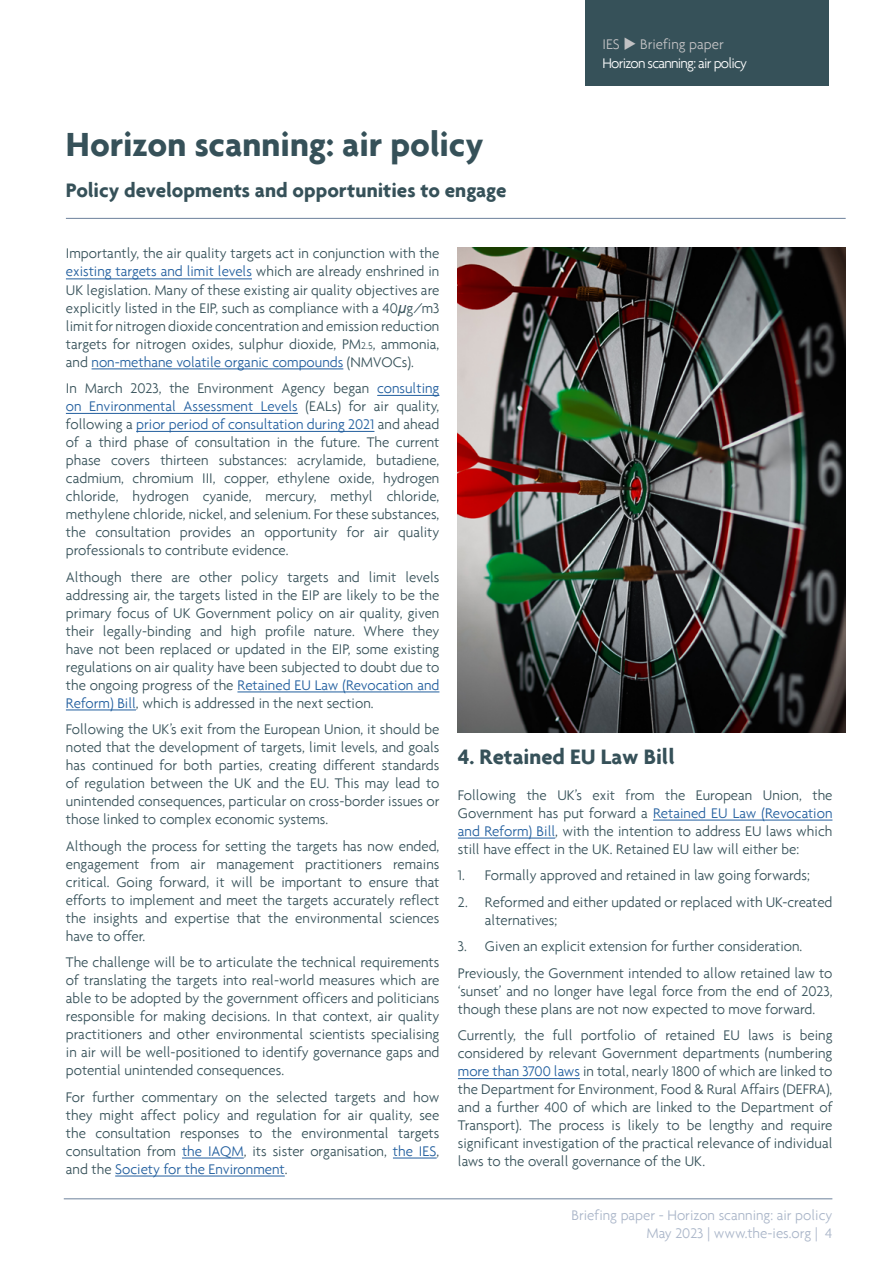
<style>
.page{position:relative;width:893px;height:1263px;background:#fff}
.page>*{position:absolute;margin:0;border:0;box-sizing:border-box;transform-origin:0 0}
.t1{font:700 36px "Agenda";letter-spacing:-.005em;color:#365159}
.t2{font:700 22.5px "Agenda";color:#365159}
.t3{font:700 21px "Agenda";color:#365159}
.t4{font:300 15px/18px "Agenda";color:#365159;text-align:justify}
.t5{font:300 15px/18px "Agenda";color:#aab6c9;text-align:right}
.t6{font:300 15px/19.5px "Agenda";letter-spacing:-.05em;color:#fff}
.s1{color:#c2c2c4}
.s2{color:#215e9e}
.s3{font-family:"Arial";font-weight:400;font-style:italic}
.s4{font-size:10.5px}
</style>
<div class="page">
<div style="left:585px;top:0;width:244px;height:85px;background:#365159"></div>
<hr style="left:64px;top:1198px;width:768px;height:1px;background:#6c819b">
<hr style="left:66px;top:279px;width:186px;height:1px;background:#215e9e">
<hr style="left:92px;top:369px;width:251px;height:1px;background:#215e9e">
<hr style="left:377px;top:395px;width:62px;height:1px;background:#215e9e">
<hr style="left:66px;top:413px;width:232px;height:1px;background:#215e9e">
<hr style="left:136px;top:431px;width:238px;height:1px;background:#215e9e">
<hr style="left:237px;top:692px;width:202px;height:1px;background:#215e9e">
<hr style="left:66px;top:710px;width:70px;height:1px;background:#215e9e">
<hr style="left:182px;top:1158px;width:62px;height:1px;background:#215e9e">
<hr style="left:393px;top:1158px;width:44px;height:1px;background:#215e9e">
<hr style="left:115px;top:1176px;width:170px;height:1px;background:#215e9e">
<hr style="left:653px;top:820px;width:179px;height:1px;background:#215e9e">
<hr style="left:458px;top:838px;width:97px;height:1px;background:#215e9e">
<hr style="left:458px;top:1078px;width:122px;height:1px;background:#215e9e">
<hr style="left:66px;top:218px;width:780px;height:1px;background:#6c819b">
<img style="left:458px;top:247px;width:388px;height:485px">
<h1 class="t1" style="left:66px;top:122px;width:419px">Horizon scanning: air policy</h1>
<h3 class="t3" style="left:66px;top:178px;width:442px">Policy developments and opportunities to engage</h3>
<p class="t6" style="left:602px;top:34px;width:146px"><span class="s1">IES</span> <span class="s1">◆ Briefing paper<br></span>Horizon scanning: air policy</p>
<p class="t4" style="left:66px;top:244px;width:375px">Importantly, the air quality targets act in conjunction with the <span class="s2">existing targets and limit levels</span> which are already enshrined in UK legislation. Many of these existing air quality objectives are explicitly listed in the EIP, such as compliance with a 40<span class="s3">µ</span>g/m3 limit for nitrogen dioxide concentration and emission reduction targets for nitrogen oxides, sulphur dioxide, PM<span class="s4">2.5</span>, ammonia, and <span class="s2">non-methane volatile organic compounds</span> (NMVOCs).</p>
<p class="t4" style="left:66px;top:379px;width:375px">In March 2023, the Environment Agency began <span class="s2">consulting on Environmental Assessment Levels</span> (EALs) for air quality, following a <span class="s2">prior period of consultation during 2021</span> and ahead of a third phase of consultation in the future. The current phase covers thirteen substances: acrylamide, butadiene, cadmium, chromium III, copper, ethylene oxide, hydrogen chloride, hydrogen cyanide, mercury, methyl chloride, methylene chloride, nickel, and selenium. For these substances, the consultation provides an opportunity for air quality professionals to contribute evidence.</p>
<p class="t4" style="left:66px;top:567px;width:375px">Although there are other policy targets and limit levels addressing air, the targets listed in the EIP are likely to be the primary focus of UK Government policy on air quality, given their legally-binding and high profile nature. Where they have not been replaced or updated in the EIP, some existing regulations on air quality have been subjected to doubt due to the ongoing progress of the <span class="s2">Retained EU Law (Revocation and Reform) Bill</span>, which is addressed in the next section.</p>
<p class="t4" style="left:66px;top:720px;width:375px">Following the UK’s exit from the European Union, it should be noted that the development of targets, limit levels, and goals has continued for both parties, creating different standards of regulation between the UK and the EU. This may lead to unintended consequences, particular on cross-border issues or those linked to complex economic systems.</p>
<p class="t4" style="left:66px;top:836px;width:375px">Although the process for setting the targets has now ended, engagement from air management practitioners remains critical. Going forward, it will be important to ensure that efforts to implement and meet the targets accurately reflect the insights and expertise that the environmental sciences have to offer.</p>
<p class="t4" style="left:66px;top:953px;width:375px">The challenge will be to articulate the technical requirements of translating the targets into real-world measures which are able to be adopted by the government officers and politicians responsible for making decisions. In that context, air quality practitioners and other environmental scientists specialising in air will be well-positioned to identify governance gaps and potential unintended consequences.</p>
<p class="t4" style="left:66px;top:1087px;width:375px">For further commentary on the selected targets and how they might affect policy and regulation for air quality, see the consultation responses to the environmental targets consultation from <span class="s2">the IAQM</span>, its sister organisation, <span class="s2">the IES</span>, and the <span class="s2">Society for the Environment</span>.</p>
<h2 class="t2" style="left:458px;top:743px;width:218px">4. Retained EU Law Bill</h2>
<p class="t4" style="left:458px;top:786px;width:376px">Following the UK’s exit from the European Union, the Government has put forward a <span class="s2">Retained EU Law (Revocation and Reform) Bill</span>, with the intention to address EU laws which still have effect in the UK. Retained EU law will either be:</p>
<p class="t4" style="left:458px;top:866px;width:353px">1. Formally approved and retained in law going forwards;</p>
<p class="t4" style="left:485px;top:893px;width:349px;text-indent:-27px">2. Reformed and either updated or replaced with UK-created alternatives;</p>
<p class="t4" style="left:458px;top:933px;width:376px;line-height:26.5px">3. Given an explicit extension for further consideration.<br>Previously, the Government intended to allow retained law to</p>
<p class="t4" style="left:458px;top:982px;width:376px">‘sunset’ and no longer have legal force from the end of 2023, though these plans are not now expected to move forward.</p>
<p class="t4" style="left:458px;top:1026px;width:376px">Currently, the full portfolio of retained EU laws is being considered by relevant Government departments (numbering <span class="s2">more than 3700 laws</span> in total, nearly 1800 of which are linked to the Department for Environment, Food &amp; Rural Affairs (DEFRA), and a further 400 of which are linked to the Department of Transport). The process is likely to be lengthy and require significant investigation of the practical relevance of individual laws to the overall governance of the UK.</p>
<p class="t5" style="left:571px;top:1206px;width:262px">Briefing paper - Horizon scanning: air policy<br>May 2023 | www.the-ies.org | 4</p>
</div>
